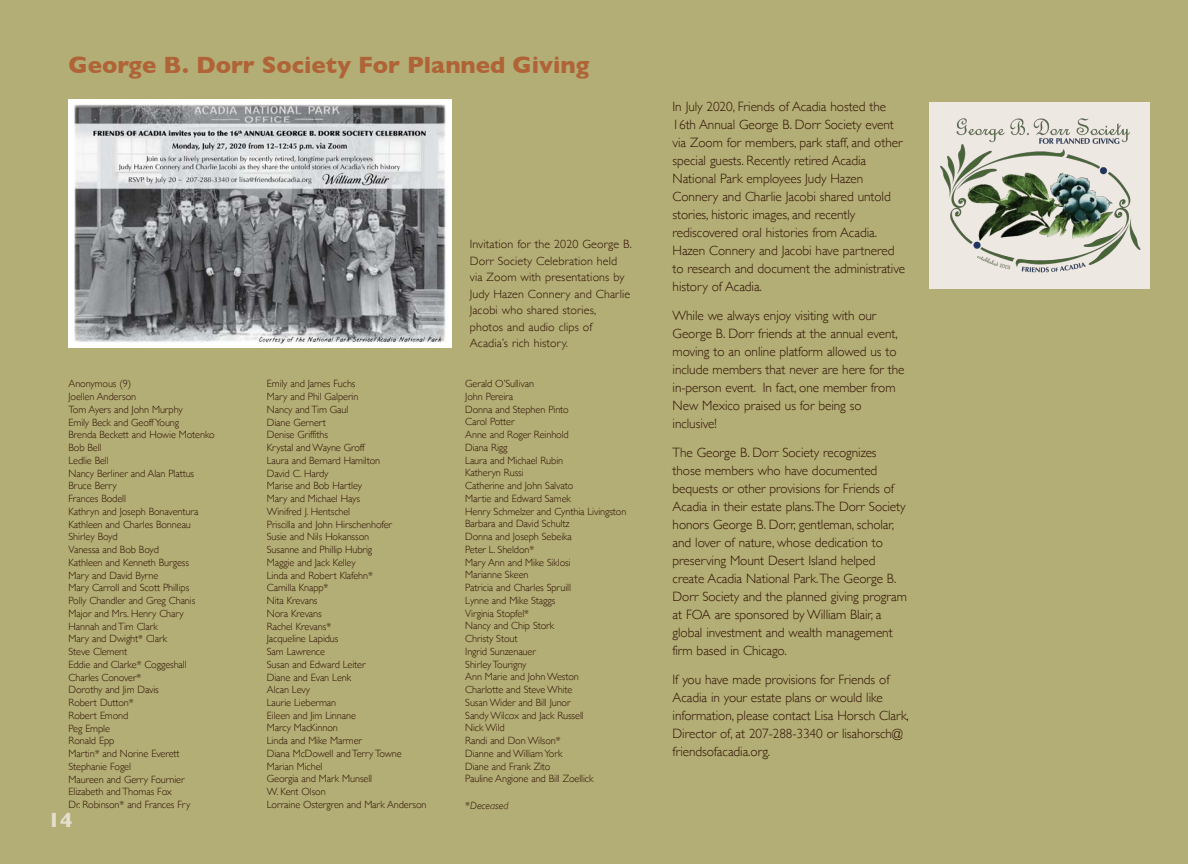
<style>
.page{position:relative;width:1188px;height:864px;background:#b2ae75}
.page>*{position:absolute;margin:0;border:0;box-sizing:border-box;transform-origin:0 0}
.t1{font:700 24px "Gill Sans";color:#b06336}
.t2{font:700 21px "Gill Sans";color:#e5decc}
.t3{font:300 13.5px/18px "Gill Sans";letter-spacing:-.005em;color:#301004}
.t4{font:300 12px/16.5px "Gill Sans";letter-spacing:.01em;color:#301004}
.t5{font:300 10.5px "Gill Sans";letter-spacing:-.01em;color:#301004}
.t6{font:italic 300 10.5px "Gill Sans";letter-spacing:-.005em;color:#301004}
.s1{font-style:normal}
</style>
<div class="page">
<img style="left:69px;top:99px;width:383px;height:249px">
<div style="left:929px;top:102px;width:221px;height:186px;background:#ede8e1"></div>
<img style="left:940px;top:118px;width:201px;height:155px">
<p class="t1" style="left:69px;top:46px;width:522px">George B. Dorr Society For Planned Giving</p>
<p class="t5" style="left:69px;top:376px;width:64px">Anonymous (9)</p>
<p class="t5" style="left:69px;top:388px;width:69px">Joellen Anderson</p>
<p class="t5" style="left:69px;top:401px;width:116px">Tom Ayers and John Murphy</p>
<p class="t5" style="left:69px;top:414px;width:112px">Emily Beck and Geoff Young</p>
<p class="t5" style="left:69px;top:427px;width:148px">Brenda Beckett and Howie Motenko</p>
<p class="t5" style="left:69px;top:439px;width:34px">Bob Bell</p>
<p class="t5" style="left:69px;top:452px;width:42px">Ledlie Bell</p>
<p class="t5" style="left:69px;top:465px;width:127px">Nancy Berliner and Alan Plattus</p>
<p class="t5" style="left:69px;top:478px;width:50px">Bruce Berry</p>
<p class="t5" style="left:69px;top:490px;width:59px">Frances Bodell</p>
<p class="t5" style="left:69px;top:503px;width:131px">Kathryn and Joseph Bonaventura</p>
<p class="t5" style="left:69px;top:516px;width:124px">Kathleen and Charles Bonneau</p>
<p class="t5" style="left:69px;top:529px;width:51px">Shirley Boyd</p>
<p class="t5" style="left:69px;top:541px;width:92px">Vanessa and Bob Boyd</p>
<p class="t5" style="left:69px;top:554px;width:122px">Kathleen and Kenneth Burgess</p>
<p class="t5" style="left:69px;top:567px;width:91px">Mary and David Byrne</p>
<p class="t5" style="left:69px;top:580px;width:122px">Mary Carroll and Scott Phillips</p>
<p class="t5" style="left:69px;top:592px;width:128px">Polly Chandler and Greg Chanis</p>
<p class="t5" style="left:69px;top:605px;width:117px">Major and Mrs. Henry Chary</p>
<p class="t5" style="left:69px;top:618px;width:91px">Hannah and Tim Clark</p>
<p class="t5" style="left:69px;top:631px;width:100px">Mary and Dwight* Clark</p>
<p class="t5" style="left:69px;top:643px;width:60px">Steve Clement</p>
<p class="t5" style="left:69px;top:656px;width:120px">Eddie and Clarke* Coggeshall</p>
<p class="t5" style="left:69px;top:669px;width:74px">Charles Conover*</p>
<p class="t5" style="left:69px;top:682px;width:92px">Dorothy and Jim Davis</p>
<p class="t5" style="left:69px;top:694px;width:67px">Robert Dutton*</p>
<p class="t5" style="left:69px;top:707px;width:61px">Robert Emond</p>
<p class="t5" style="left:69px;top:720px;width:43px">Peg Emple</p>
<p class="t5" style="left:69px;top:733px;width:47px">Ronald Epp</p>
<p class="t5" style="left:69px;top:745px;width:113px">Martin* and Norine Everett</p>
<p class="t5" style="left:69px;top:758px;width:64px">Stephanie Fogel</p>
<p class="t5" style="left:69px;top:771px;width:117px">Maureen and Gerry Fournier</p>
<p class="t5" style="left:69px;top:784px;width:105px">Elizabeth and Thomas Fox</p>
<p class="t5" style="left:69px;top:796px;width:123px">Dr. Robinson* and Frances Fry</p>
<p class="t2" style="left:48px;top:804px;width:26px">14</p>
<p class="t5" style="left:267px;top:376px;width:90px">Emily and James Fuchs</p>
<p class="t5" style="left:267px;top:388px;width:93px">Mary and Phil Galperin</p>
<p class="t5" style="left:267px;top:401px;width:83px">Nancy and Tim Gaul</p>
<p class="t5" style="left:267px;top:414px;width:61px">Diane Gernert</p>
<p class="t5" style="left:267px;top:427px;width:63px">Denise Griffiths</p>
<p class="t5" style="left:267px;top:439px;width:99px">Krystal and Wayne Groff</p>
<p class="t5" style="left:267px;top:452px;width:115px">Laura and Bernard Hamilton</p>
<p class="t5" style="left:267px;top:465px;width:63px">David C. Hardy</p>
<p class="t5" style="left:267px;top:478px;width:97px">Marise and Bob Hartley</p>
<p class="t5" style="left:267px;top:490px;width:95px">Mary and Michael Hays</p>
<p class="t5" style="left:267px;top:503px;width:85px">Winifred J. Hentschel</p>
<p class="t5" style="left:267px;top:516px;width:127px">Priscilla and John Hirschenhofer</p>
<p class="t5" style="left:267px;top:529px;width:104px">Susie and Nils Hokansson</p>
<p class="t5" style="left:267px;top:541px;width:107px">Susanne and Phillip Hubrig</p>
<p class="t5" style="left:267px;top:554px;width:90px">Maggie and Jack Kelley</p>
<p class="t5" style="left:267px;top:567px;width:108px">Linda and Robert Klafehn*</p>
<p class="t5" style="left:267px;top:580px;width:63px">Camilla Knapp*</p>
<p class="t5" style="left:267px;top:592px;width:52px">Nita Krevans</p>
<p class="t5" style="left:267px;top:605px;width:56px">Nora Krevans</p>
<p class="t5" style="left:267px;top:618px;width:66px">Rachel Krevans*</p>
<p class="t5" style="left:267px;top:631px;width:73px">Jacqueline Lapidus</p>
<p class="t5" style="left:267px;top:643px;width:60px">Sam Lawrence</p>
<p class="t5" style="left:267px;top:656px;width:100px">Susan and Edward Leiter</p>
<p class="t5" style="left:267px;top:669px;width:86px">Diane and Evan Lenk</p>
<p class="t5" style="left:267px;top:682px;width:45px">Alcan Levy</p>
<p class="t5" style="left:267px;top:694px;width:71px">Laurie Lieberman</p>
<p class="t5" style="left:267px;top:707px;width:90px">Eileen and Jim Linnane</p>
<p class="t5" style="left:267px;top:720px;width:72px">Marcy MacKinnon</p>
<p class="t5" style="left:267px;top:733px;width:97px">Linda and Mike Marmer</p>
<p class="t5" style="left:267px;top:745px;width:136px">Diana McDowell and Terry Towne</p>
<p class="t5" style="left:267px;top:758px;width:57px">Marian Michel</p>
<p class="t5" style="left:267px;top:771px;width:107px">Georgia and Mark Munsell</p>
<p class="t5" style="left:267px;top:784px;width:60px">W. Kent Olson</p>
<p class="t5" style="left:267px;top:796px;width:161px">Lorraine Ostergren and Mark Anderson</p>
<p class="t4" style="left:470px;top:235px;width:164px">Invitation for the 2020 George B.<br>Dorr Society Celebration held via Zoom with presentations by<br>Judy Hazen Connery and Charlie<br>Jacobi who shared stories, photos and audio clips of<br>Acadia’s rich history.</p>
<p class="t5" style="left:465px;top:376px;width:70px">Gerald O’Sullivan</p>
<p class="t5" style="left:465px;top:388px;width:49px">John Pereira</p>
<p class="t5" style="left:465px;top:401px;width:105px">Donna and Stephen Pinto</p>
<p class="t5" style="left:465px;top:414px;width:51px">Carol Potter</p>
<p class="t5" style="left:465px;top:426px;width:105px">Anne and Roger Reinhold</p>
<p class="t5" style="left:465px;top:439px;width:44px">Diana Rigg</p>
<p class="t5" style="left:465px;top:452px;width:99px">Laura and Michael Rubin</p>
<p class="t5" style="left:465px;top:465px;width:60px">Katheryn Russi</p>
<p class="t5" style="left:465px;top:477px;width:110px">Catherine and John Salvato</p>
<p class="t5" style="left:465px;top:490px;width:107px">Martie and Edward Samek</p>
<p class="t5" style="left:465px;top:503px;width:163px">Henry Schmelzer and Cynthia Livingston</p>
<p class="t5" style="left:465px;top:516px;width:106px">Barbara and David Schultz</p>
<p class="t5" style="left:465px;top:528px;width:108px">Donna and Joseph Sebeika</p>
<p class="t5" style="left:465px;top:541px;width:71px">Peter L. Sheldon*</p>
<p class="t5" style="left:465px;top:554px;width:107px">Mary Ann and Mike Siklosi</p>
<p class="t5" style="left:465px;top:567px;width:65px">Marianne Skeen</p>
<p class="t5" style="left:465px;top:579px;width:107px">Patricia and Charles Spruill</p>
<p class="t5" style="left:465px;top:592px;width:92px">Lynne and Mike Staggs</p>
<p class="t5" style="left:465px;top:605px;width:65px">Virginia Stopfel*</p>
<p class="t5" style="left:465px;top:618px;width:91px">Nancy and Chip Stork</p>
<p class="t5" style="left:465px;top:630px;width:54px">Christy Stout</p>
<p class="t5" style="left:465px;top:643px;width:72px">Ingrid Sunzenauer</p>
<p class="t5" style="left:465px;top:656px;width:63px">Shirley Tourigny</p>
<p class="t5" style="left:465px;top:669px;width:115px">Ann Marie and John Weston</p>
<p class="t5" style="left:465px;top:681px;width:109px">Charlotte and Steve White</p>
<p class="t5" style="left:465px;top:694px;width:107px">Susan Wider and Bill Junor</p>
<p class="t5" style="left:465px;top:707px;width:120px">Sandy Wilcox and Jack Russell</p>
<p class="t5" style="left:465px;top:720px;width:41px">Nick Wild</p>
<p class="t5" style="left:465px;top:732px;width:97px">Randi and Don Wilson*</p>
<p class="t5" style="left:465px;top:745px;width:99px">Dianne and William York</p>
<p class="t5" style="left:465px;top:758px;width:87px">Diane and Frank Zito</p>
<p class="t5" style="left:465px;top:771px;width:130px">Pauline Angione and Bill Zoellick</p>
<p class="t6" style="left:465px;top:800px;width:45px"><span class="s1">*</span>Deceased</p>
<p class="t3" style="left:673px;top:97px;width:234px">In July 2020, Friends of Acadia hosted the 16th Annual George B. Dorr Society event via Zoom for members, park staff, and other special guests. Recently retired Acadia National Park employees Judy Hazen Connery and Charlie Jacobi shared untold stories, historic images, and recently rediscovered oral histories from Acadia.<br>Hazen Connery and Jacobi have partnered to research and document the administrative history of Acadia.</p>
<p class="t3" style="left:673px;top:306px;width:234px">While we always enjoy visiting with our George B. Dorr friends at the annual event, moving to an online platform allowed us to include members that never are here for the in-person event. In fact, one member from New Mexico praised us for being so inclusive!</p>
<p class="t3" style="left:673px;top:443px;width:236px">The George B. Dorr Society recognizes those members who have documented bequests or other provisions for Friends of Acadia in their estate plans. The Dorr Society honors George B. Dorr, gentleman, scholar, and lover of nature, whose dedication to preserving Mount Desert Island helped create Acadia National Park. The George B.<br>Dorr Society and the planned giving program at FOA are sponsored by William Blair, a global investment and wealth management firm based in Chicago.</p>
<p class="t3" style="left:673px;top:670px;width:238px">If you have made provisions for Friends of Acadia in your estate plans or would like information, please contact Lisa Horsch Clark, Director of, at 207-288-3340 or lisahorsch@ friendsofacadia.org.</p>
</div>
